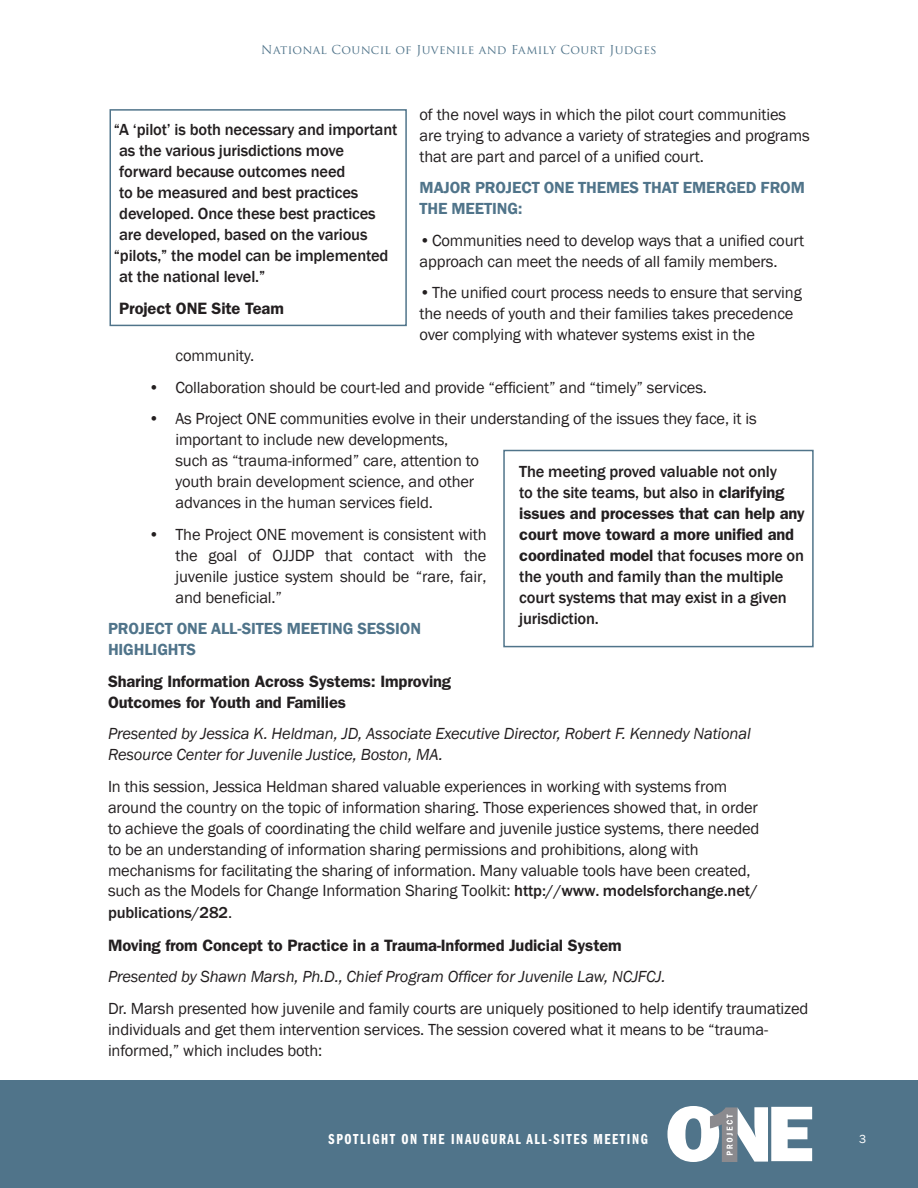
<style>
.page{position:relative;width:918px;height:1188px;background:#fff}
.page>*{position:absolute;margin:0;border:0;box-sizing:border-box;transform-origin:0 0}
.t1{font:16.5px/21px "Franklin Gothic";letter-spacing:-.01em;color:#231f20}
.t2{font:500 16.5px/21px "Franklin Gothic";letter-spacing:-.01em;color:#231f20}
.t3{font:italic 16.5px/21px "Franklin Gothic";letter-spacing:-.01em;color:#231f20}
.t4{font:600 16.5px/21px "ITC Franklin Gothic Std";letter-spacing:-.01em;color:#231f20}
.t5{font:600 16.5px/21px "Franklin Gothic";letter-spacing:-.005em;color:#50748a}
.t6{font:500 16.5px "ITC Franklin Gothic Std";letter-spacing:-.01em;color:#231f20}
.t7{font:15px "ITC Franklin Gothic Std Dm Cp";letter-spacing:.105em;color:#fff}
.t8{font:12px "Trajan Pro";letter-spacing:.03em;color:#50748a}
.t9{font:12px "Franklin Gothic";color:#fff}
.s1{font-family:"ITC Franklin Gothic Std";font-weight:500}
.s2{font-family:"Franklin Gothic";font-weight:400}
.s3{font-family:"ITC Franklin Gothic Std";font-weight:600}
</style>
<div class="page">
<div style="left:0;top:1080px;width:918px;height:108px;background:#50748a"></div>
<svg style="left:667px;top:1106px;width:145px;height:56px"></svg>
<div style="left:110px;top:109px;width:297px;height:217px;border:2px solid #50748a"></div>
<div style="left:503px;top:450px;width:311px;height:197px;border:2px solid #50748a"></div>
<p class="t8" style="left:261px;top:42px;width:397px">National Council of Juvenile and Family Court Judges</p>
<p class="t2" style="left:114px;top:119px;width:285px">“A ‘pilot’ is both necessary and important</p>
<p class="t2" style="left:119px;top:140px;width:227px">as the various jurisdictions move</p>
<p class="t2" style="left:119px;top:161px;width:228px">forward because outcomes need</p>
<p class="t2" style="left:119px;top:182px;width:241px">to be measured and best practices</p>
<p class="t2" style="left:119px;top:203px;width:258px">developed. Once these best practices</p>
<p class="t2" style="left:119px;top:224px;width:250px">are developed, based on the various</p>
<p class="t2" style="left:114px;top:245px;width:276px">“pilots,” the model can be implemented</p>
<p class="t2" style="left:119px;top:266px;width:148px">at the national level.”</p>
<p class="t4" style="left:119px;top:298px;width:166px">Project ONE Site Team</p>
<p class="t1" style="left:420px;top:104px;width:392px">of the novel ways in which the pilot court communities are trying to advance a variety of strategies and programs that are part and parcel of a unified court.</p>
<p class="t5" style="left:420px;top:177px;width:387px">MAJOR PROJECT ONE THEMES THAT EMERGED FROM<br>THE MEETING:</p>
<p class="t1" style="left:420px;top:230px;width:386px">•Communities need to develop ways that a unified court approach can meet the needs of all family members.</p>
<p class="t1" style="left:420px;top:282px;width:384px">•The unified court process needs to ensure that serving the needs of youth and their families takes precedence over complying with whatever systems exist in the</p>
<p class="t1" style="left:175px;top:345px;width:80px">community.</p>
<p class="t1" style="left:148px;top:377px;width:560px">• Collaboration should be court-led and provide “efficient” and “timely” services.</p>
<p class="t1" style="left:176px;top:408px;width:583px;text-indent:-27px">• As Project ONE communities evolve in their understanding of the issues they face, it is important to include new developments,<br>such as “trauma-informed” care, attention to<br>youth brain development science, and other<br>advances in the human services field.</p>
<p class="t1" style="left:175px;top:524px;width:313px;text-align:justify;text-indent:-27px">• The Project ONE movement is consistent with the goal of OJJDP that contact with the juvenile justice system should be “rare, fair, and beneficial.”</p>
<p class="t5" style="left:108px;top:618px;width:314px">PROJECT ONE ALL-SITES MEETING SESSION<br>HIGHLIGHTS</p>
<p class="t4" style="left:108px;top:670px;width:345px">Sharing Information Across Systems: Improving<br>Outcomes for Youth and Families</p>
<p class="t3" style="left:108px;top:723px;width:644px">Presented by Jessica K. Heldman, JD, Associate Executive Director, Robert F. Kennedy National<br>Resource Center for Juvenile Justice, Boston, MA.</p>
<p class="t1" style="left:108px;top:776px;width:653px">In this session, Jessica Heldman shared valuable experiences in working with systems from around the country on the topic of information sharing. Those experiences showed that, in order to achieve the goals of coordinating the child welfare and juvenile justice systems, there needed to be an understanding of information sharing permissions and prohibitions, along with mechanisms for facilitating the sharing of information. Many valuable tools have been created, such as the Models for Change Information Sharing Toolkit: <span class="s1">http://www. modelsforchange.net/</span></p>
<p class="t6" style="left:108px;top:903px;width:126px">publications/282<span class="s2">.</span></p>
<p class="t4" style="left:108px;top:934px;width:515px">Moving from Concept to Practice in a Trauma-Informed Judicial System</p>
<p class="t3" style="left:108px;top:966px;width:559px">Presented by Shawn Marsh, Ph.D., Chief Program Officer for Juvenile Law, NCJFCJ.</p>
<p class="t1" style="left:108px;top:998px;width:702px">Dr. Marsh presented how juvenile and family courts are uniquely positioned to help identify traumatized individuals and get them intervention services. The session covered what it means to be “trauma&shy;informed,” which includes both:</p>
<p class="t2" style="left:519px;top:461px;width:287px">The meeting proved valuable not only<br>to the site teams, but also in <span class="s3">clarifying issues and processes that can help any court move toward a more unified and coordinated model</span> that focuses more on the youth and family than the multiple court systems that may exist in a given jurisdiction.</p>
<p class="t7" style="left:329px;top:1131px;width:321px">SPOTLIGHT ON THE INAUGURAL ALL-SITES MEETING</p>
<p class="t9" style="left:859px;top:1132px;width:9px">3</p>
</div>
